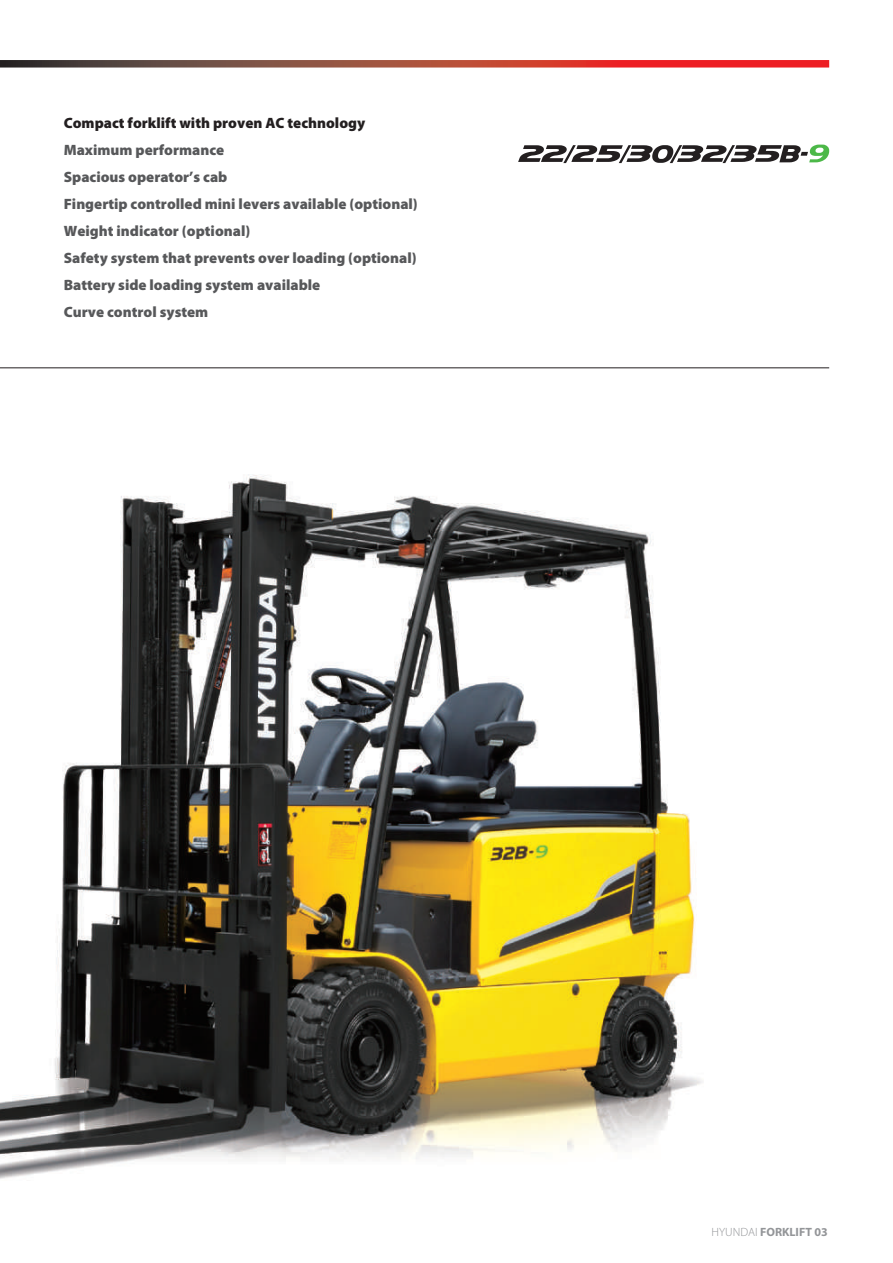
<style>
.page{position:relative;width:893px;height:1263px;background:#fff}
.page>*{position:absolute;margin:0;border:0;box-sizing:border-box;transform-origin:0 0}
.t1{font:900 15px/27px "Myriad Pro";color:#57585a}
.t2{font:900 15px "Myriad Pro";color:#231f20}
.t3{font:700 12px "Myriad Pro";color:#939598}
.s1{font-weight:300}
</style>
<div class="page">
<img style="left:0;top:368px;width:829px;height:811px">
<svg style="left:1px;top:60px;width:828px;height:8px;background:#aa4840"></svg>
<hr style="left:0;top:367px;width:829px;height:1px;background:#231f20">
<svg style="left:518px;top:145px;width:311px;height:18px"></svg>
<p class="t2" style="left:64px;top:114px;width:303px">Compact forklift with proven AC technology</p>
<p class="t1" style="left:64px;top:136px;width:356px">Maximum performance<br>Spacious operator’s cab<br>Fingertip controlled mini levers available (optional)<br>Weight indicator (optional)<br>Safety system that prevents over loading (optional)<br>Battery side loading system available<br>Curve control system</p>
<p class="t3" style="left:712px;top:1225px;width:118px"><span class="s1">HYUNDAI</span> FORKLIFT 03</p>
</div>
